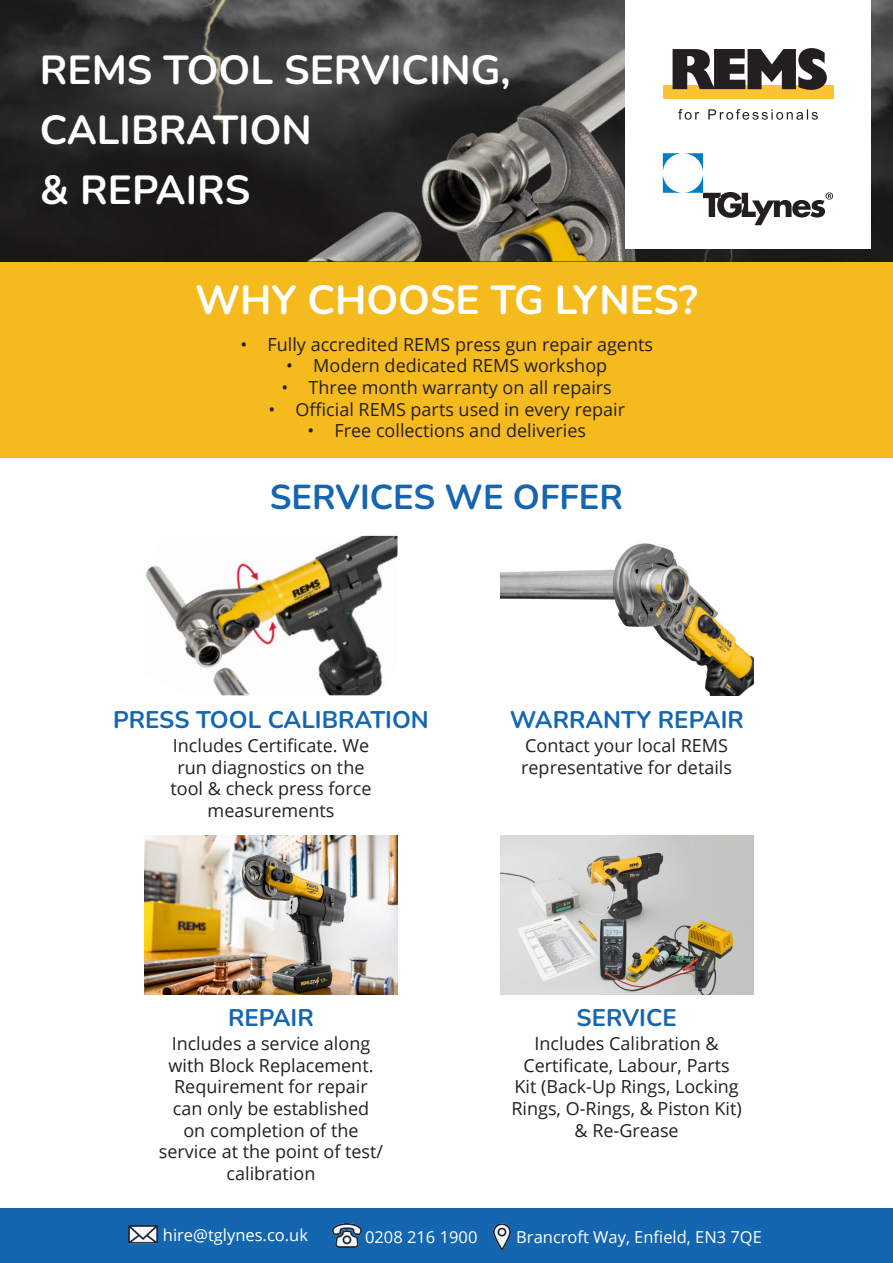
<style>
.page{position:relative;width:893px;height:1263px;background:#fff}
.page>*{position:absolute;margin:0;border:0;box-sizing:border-box;transform-origin:0 0}
.t1{font:700 40.5px "Nunito";color:#fff}
.t2{font:700 34.5px "Nunito";color:#1566b1}
.t3{font:700 24px "Nunito";color:#1566b1}
.t4{font:18px/21.6px "Open Sans";color:#231f20;text-align:center}
.t5{font:16.5px "Open Sans";color:#fff}
</style>
<div class="page">
<div style="left:0;top:180px;width:893px;height:278px;background:#f5ba1e"></div>
<img style="left:0;top:0;width:286px;height:261px">
<img style="left:286px;top:0;width:607px;height:261px">
<div style="left:625px;top:0;width:246px;height:249px;background:#fff"></div>
<div style="left:663px;top:85px;width:170px;height:13px;background:#fcc435"></div>
<svg style="left:678px;top:109px;width:140px;height:11px"></svg>
<svg style="left:673px;top:48px;width:154px;height:42px"></svg>
<svg style="left:663px;top:153px;width:170px;height:72px"></svg>
<img style="left:145px;top:536px;width:252px;height:159px">
<img style="left:144px;top:835px;width:253px;height:159px">
<img style="left:500px;top:543px;width:253px;height:152px">
<img style="left:500px;top:835px;width:253px;height:159px">
<div style="left:0;top:1209px;width:893px;height:54px;background:#1566b1"></div>
<img style="left:493px;top:1224px;width:17px;height:26px">
<img style="left:333px;top:1224px;width:28px;height:23px">
<img style="left:129px;top:1226px;width:28px;height:17px">
<p class="t1" style="left:40px;top:42px;width:472px">REMS TOOL SERVICING,</p>
<p class="t1" style="left:40px;top:102px;width:273px">CALIBRATION</p>
<p class="t1" style="left:40px;top:162px;width:212px">&amp; REPAIRS</p>
<p class="t1" style="left:195px;top:272px;width:504px">WHY CHOOSE TG LYNES?</p>
<p class="t4" style="left:240px;top:333px;width:414px">• Fully accredited REMS press gun repair agents</p>
<p class="t4" style="left:286px;top:355px;width:322px">• Modern dedicated REMS workshop</p>
<p class="t4" style="left:282px;top:376px;width:332px">• Three month warranty on all repairs</p>
<p class="t4" style="left:268px;top:398px;width:358px">• Official REMS parts used in every repair</p>
<p class="t4" style="left:307px;top:419px;width:280px">• Free collections and deliveries</p>
<p class="t2" style="left:270px;top:473px;width:355px">SERVICES WE OFFER</p>
<p class="t3" style="left:113px;top:703px;width:317px">PRESS TOOL CALIBRATION</p>
<p class="t4" style="left:171px;top:734px;width:202px">Includes Certificate. We run diagnostics on the tool &amp; check press force measurements</p>
<p class="t3" style="left:228px;top:1001px;width:87px">REPAIR</p>
<p class="t4" style="left:159px;top:1032px;width:226px">Includes a service along with Block Replacement.<br>Requirement for repair can only be established<br>on completion of the service at the point of test/ calibration</p>
<p class="t3" style="left:510px;top:703px;width:236px">WARRANTY REPAIR</p>
<p class="t4" style="left:521px;top:734px;width:212px;text-align:left">Contact your local REMS representative for details</p>
<p class="t3" style="left:577px;top:1001px;width:102px">SERVICE</p>
<p class="t4" style="left:511px;top:1032px;width:232px">Includes Calibration &amp;<br>Certificate, Labour, Parts<br>Kit (Back-Up Rings, Locking<br>Rings, O-Rings, &amp; Piston Kit) &amp; Re-Grease</p>
<p class="t5" style="left:163px;top:1223px;width:147px">hire@tglynes.co.uk</p>
<p class="t5" style="left:365px;top:1225px;width:114px">0208 216 1900</p>
<p class="t5" style="left:516px;top:1225px;width:247px">Brancroft Way, Enfield, EN3 7QE</p>
</div>
